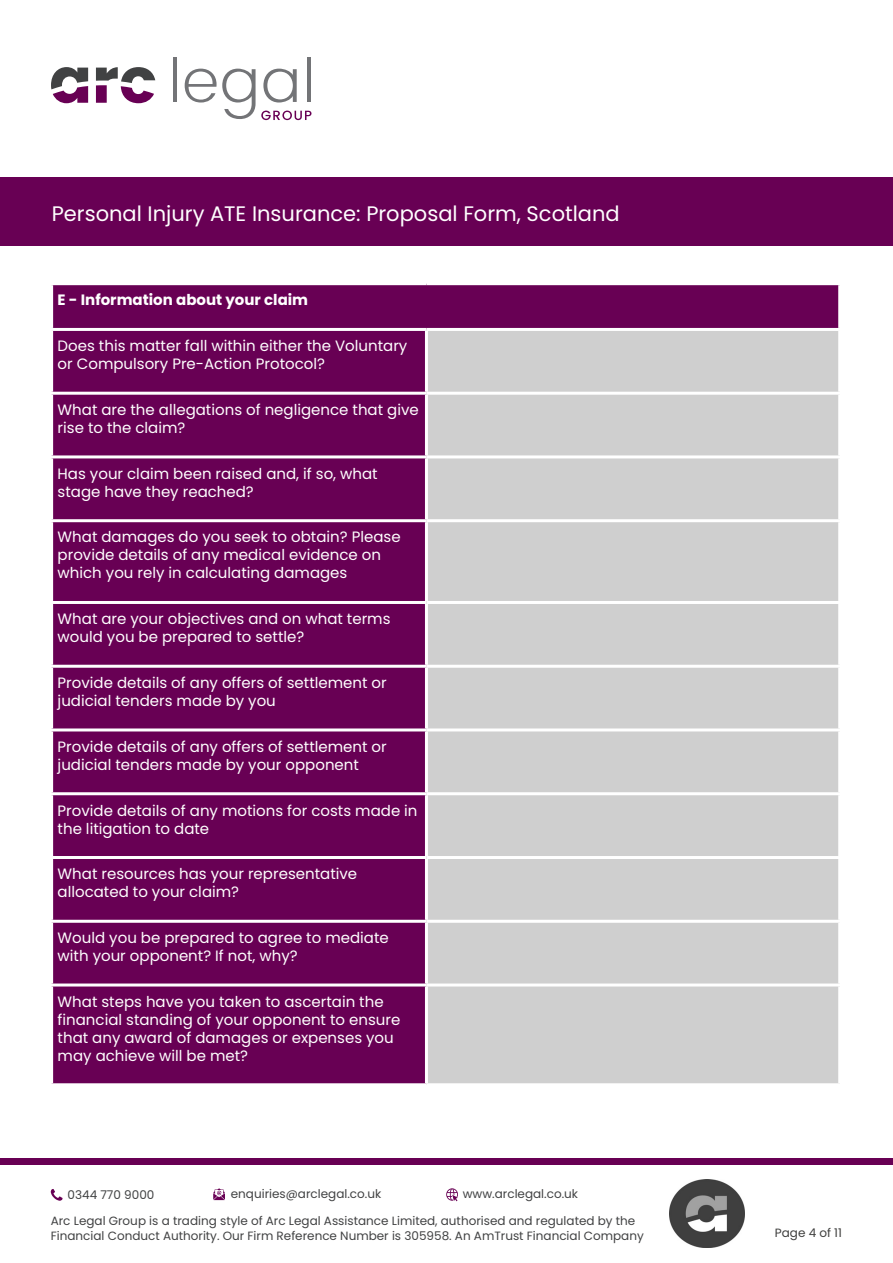
<style>
.page{position:relative;width:893px;height:1263px;background:#fff}
.page>*{position:absolute;margin:0;border:0;box-sizing:border-box;transform-origin:0 0}
.t1{font:21px "Poppins";color:#fff}
.t2{font:15px/18px "Poppins";color:#fff}
.t3{font:700 15px "Poppins";color:#fff}
.t4{font:12px/15px "Poppins";color:#414243}
.t5{font:12px "Poppins";color:#3f3f3e}
</style>
<div class="page">
<div style="left:0;top:178px;width:893px;height:68px;background:#680054"></div>
<svg style="left:51px;top:67px;width:37px;height:36px"></svg>
<svg style="left:96px;top:67px;width:59px;height:36px"></svg>
<hr style="left:173px;top:57px;width:4px;height:45px;background:#737477">
<svg style="left:185px;top:69px;width:126px;height:51px"></svg>
<hr style="left:307px;top:57px;width:4px;height:45px;background:#737477">
<div style="left:53px;top:285px;width:785px;height:798px;background:#680054"></div>
<div style="left:428px;top:331px;width:410px;height:652px;background:#cfcfcf"></div>
<div style="left:426px;top:985px;width:414px;height:100px;background:#cfcfcf"></div>
<hr style="left:50px;top:328px;width:376px;height:3px;background:#fff">
<hr style="left:426px;top:328px;width:415px;height:3px;background:#fff">
<hr style="left:425px;top:331px;width:3px;height:61px;background:#fff">
<hr style="left:50px;top:392px;width:376px;height:3px;background:#fff">
<hr style="left:426px;top:392px;width:415px;height:3px;background:#fff">
<hr style="left:425px;top:395px;width:3px;height:60px;background:#fff">
<hr style="left:50px;top:455px;width:376px;height:3px;background:#fff">
<hr style="left:426px;top:455px;width:415px;height:3px;background:#fff">
<hr style="left:425px;top:458px;width:3px;height:61px;background:#fff">
<hr style="left:50px;top:519px;width:376px;height:3px;background:#fff">
<hr style="left:426px;top:519px;width:415px;height:3px;background:#fff">
<hr style="left:425px;top:522px;width:3px;height:79px;background:#fff">
<hr style="left:50px;top:601px;width:376px;height:3px;background:#fff">
<hr style="left:426px;top:601px;width:415px;height:3px;background:#fff">
<hr style="left:425px;top:604px;width:3px;height:61px;background:#fff">
<hr style="left:50px;top:665px;width:376px;height:3px;background:#fff">
<hr style="left:426px;top:665px;width:415px;height:3px;background:#fff">
<hr style="left:425px;top:668px;width:3px;height:60px;background:#fff">
<hr style="left:50px;top:728px;width:376px;height:3px;background:#fff">
<hr style="left:426px;top:728px;width:415px;height:3px;background:#fff">
<hr style="left:425px;top:731px;width:3px;height:61px;background:#fff">
<hr style="left:50px;top:792px;width:376px;height:3px;background:#fff">
<hr style="left:426px;top:792px;width:415px;height:3px;background:#fff">
<hr style="left:425px;top:795px;width:3px;height:61px;background:#fff">
<hr style="left:50px;top:856px;width:376px;height:3px;background:#fff">
<hr style="left:426px;top:856px;width:415px;height:3px;background:#fff">
<hr style="left:425px;top:859px;width:3px;height:61px;background:#fff">
<hr style="left:50px;top:920px;width:376px;height:3px;background:#fff">
<hr style="left:426px;top:920px;width:415px;height:3px;background:#fff">
<hr style="left:425px;top:923px;width:3px;height:60px;background:#fff">
<hr style="left:50px;top:983px;width:376px;height:3px;background:#fff">
<hr style="left:426px;top:983px;width:415px;height:3px;background:#fff">
<hr style="left:425px;top:986px;width:3px;height:97px;background:#fff">
<hr style="left:838px;top:986px;width:3px;height:97px;background:#fff">
<hr style="left:426px;top:1083px;width:415px;height:3px;background:#fff">
<div style="left:0;top:1158px;width:893px;height:6px;background:#680054"></div>
<svg style="left:51px;top:1189px;width:12px;height:12px"></svg>
<svg style="left:446px;top:1188px;width:12px;height:13px"></svg>
<svg style="left:213px;top:1188px;width:12px;height:12px"></svg>
<img style="left:669px;top:1180px;width:76px;height:68px">
<p class="t1" style="left:52px;top:202px;width:569px">Personal Injury ATE Insurance: Proposal Form, Scotland</p>
<p class="t3" style="left:58px;top:291px;width:252px">E - Information about your claim</p>
<p class="t2" style="left:58px;top:337px;width:351px">Does this matter fall within either the Voluntary or Compulsory Pre-Action Protocol?</p>
<p class="t2" style="left:58px;top:401px;width:363px">What are the allegations of negligence that give rise to the claim?</p>
<p class="t2" style="left:58px;top:464px;width:322px">Has your claim been raised and, if so, what stage have they reached?</p>
<p class="t2" style="left:58px;top:528px;width:345px">What damages do you seek to obtain? Please provide details of any medical evidence on which you rely in calculating damages</p>
<p class="t2" style="left:58px;top:610px;width:334px">What are your objectives and on what terms would you be prepared to settle?</p>
<p class="t2" style="left:58px;top:674px;width:331px">Provide details of any offers of settlement or judicial tenders made by you</p>
<p class="t2" style="left:58px;top:737px;width:331px">Provide details of any offers of settlement or judicial tenders made by your opponent</p>
<p class="t2" style="left:58px;top:801px;width:361px">Provide details of any motions for costs made in the litigation to date</p>
<p class="t2" style="left:58px;top:865px;width:301px">What resources has your representative allocated to your claim?</p>
<p class="t2" style="left:58px;top:929px;width:333px">Would you be prepared to agree to mediate with your opponent? If not, why?</p>
<p class="t2" style="left:58px;top:992px;width:344px">What steps have you taken to ascertain the financial standing of your opponent to ensure that any award of damages or expenses you may achieve will be met?</p>
<p class="t4" style="left:68px;top:1187px;width:88px">0344 770 9000</p>
<p class="t4" style="left:231px;top:1186px;width:152px">enquiries@arclegal.co.uk</p>
<p class="t4" style="left:463px;top:1186px;width:117px">www.arclegal.co.uk</p>
<p class="t4" style="left:51px;top:1213px;width:595px">Arc Legal Group is a trading style of Arc Legal Assistance Limited, authorised and regulated by the<br>Financial Conduct Authority. Our Firm Reference Number is 305958. An AmTrust Financial Company</p>
<p class="t5" style="left:775px;top:1226px;width:69px">Page 4 of 11</p>
</div>
